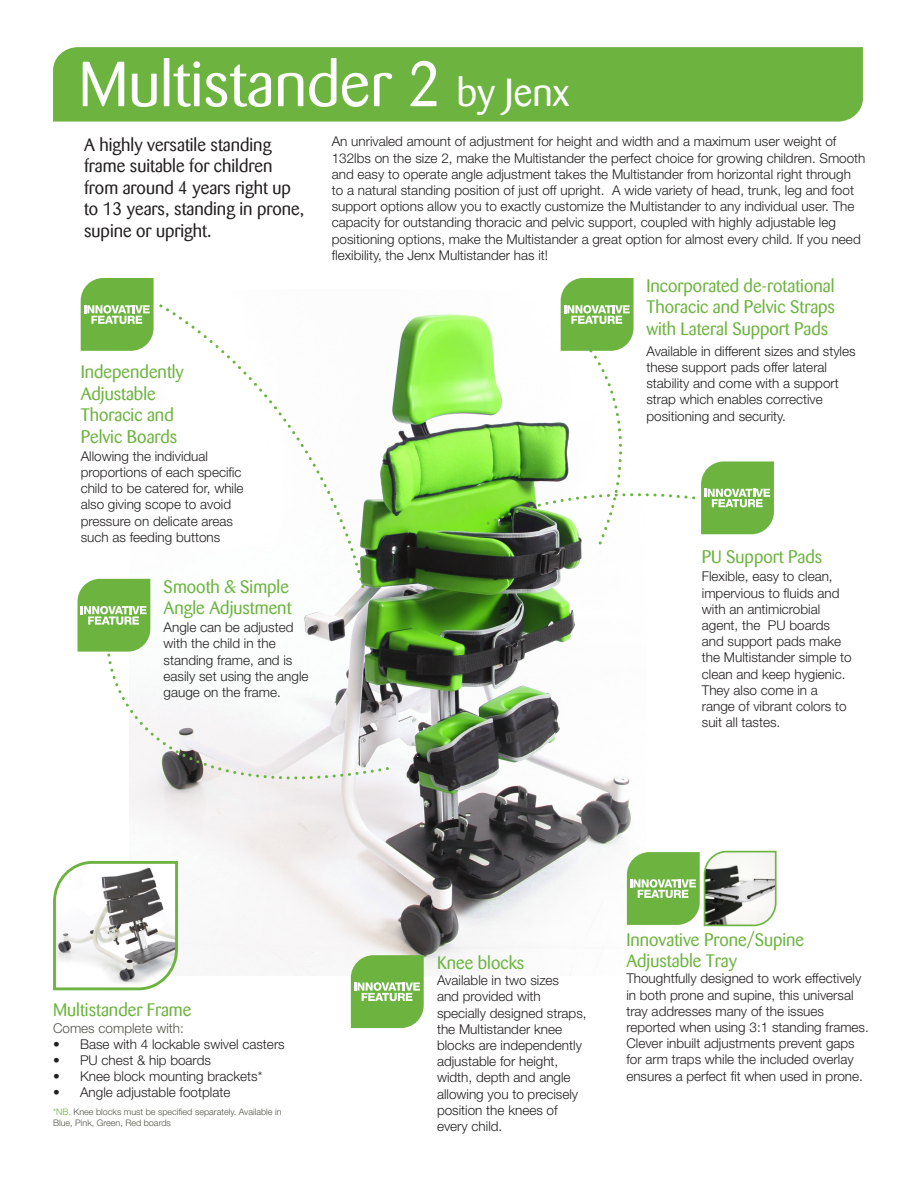
<style>
.page{position:relative;width:918px;height:1188px;background:#fff}
.page>*{position:absolute;margin:0;border:0;box-sizing:border-box;transform-origin:0 0}
.t1{font:63px "Barmeno";color:#fff}
.t2{font:18px/21.6px "Barmeno";color:#6cb43f}
.t3{font:18px/21.6px "Barmeno";color:#231f20}
.t4{font:300 13.5px/16.2px "Helvetica Neue LT Std";color:#231f20}
.t5{font:300 13.5px "Helvetica Neue LT Std";color:#535249}
.t6{font:300 9px/10.5px "Helvetica Neue LT Std";color:#535249}
.s1{font-size:39px}
.s2{color:#6cb43f}
</style>
<div class="page">
<img style="left:129px;top:289px;width:502px;height:686px">
<div style="left:53px;top:47px;width:809px;height:75px;background:#6cb43f"></div>
<svg style="left:77px;top:579px;width:73px;height:72px;background:#82bf5c"></svg>
<svg style="left:351px;top:955px;width:72px;height:73px;background:#82bf5c"></svg>
<svg style="left:81px;top:278px;width:72px;height:73px;background:#82bf5c"></svg>
<svg style="left:626px;top:850px;width:151px;height:77px"></svg>
<svg style="left:158px;top:303px;width:208px;height:287px"></svg>
<svg style="left:107px;top:652px;width:284px;height:166px"></svg>
<svg style="left:484px;top:278px;width:289px;height:269px"></svg>
<svg style="left:53px;top:859px;width:126px;height:132px"></svg>
<p class="t1" style="left:79px;top:48px;width:492px">Multistander 2 <span class="s1">by Jenx</span></p>
<p class="t3" style="left:84px;top:134px;width:222px">A highly versatile standing frame suitable for children from around 4 years right up to 13 years, standing in prone, supine or upright.</p>
<p class="t4" style="left:331px;top:133px;width:535px">An unrivaled amount of adjustment for height and width and a maximum user weight of 132lbs on the size 2, make the Multistander the perfect choice for growing children. Smooth and easy to operate angle adjustment takes the Multistander from horizontal right through to a natural standing position of just off upright. A wide variety of head, trunk, leg and foot support options allow you to exactly customize the Multistander to any individual user. The capacity for outstanding thoracic and pelvic support, coupled with highly adjustable leg positioning options, make the Multistander a great option for almost every child. If you need flexibility, the Jenx Multistander has it!</p>
<p class="t2" style="left:646px;top:275px;width:190px;text-align:justify">Incorporated de-rotational Thoracic and Pelvic Straps with Lateral Support Pads</p>
<p class="t4" style="left:646px;top:342px;width:211px">Available in different sizes and styles these support pads offer lateral stability and come with a support strap which enables corrective positioning and security.</p>
<p class="t2" style="left:81px;top:361px;width:105px">Independently<br>Adjustable</p>
<p class="t2" style="left:81px;top:404px;width:94px">Thoracic and</p>
<p class="t2" style="left:81px;top:426px;width:98px">Pelvic Boards</p>
<p class="t4" style="left:81px;top:448px;width:164px">Allowing the individual proportions of each specific child to be catered for, while also giving scope to avoid pressure on delicate areas such as feeding buttons</p>
<p class="t2" style="left:164px;top:576px;width:129px">Smooth &amp; Simple<br>Angle Adjustment</p>
<p class="t4" style="left:164px;top:619px;width:146px">Angle can be adjusted with the child in the standing frame, and is easily set using the angle gauge on the frame.</p>
<p class="t2" style="left:53px;top:999px;width:140px">Multistander Frame</p>
<p class="t5" style="left:53px;top:1019px;width:132px">Comes complete with:</p>
<p class="t4" style="left:53px;top:1035px;width:233px">• Base with 4 lockable swivel casters</p>
<p class="t4" style="left:53px;top:1051px;width:159px">• PU chest &amp; hip boards</p>
<p class="t4" style="left:53px;top:1068px;width:211px">• Knee block mounting brackets*</p>
<p class="t4" style="left:53px;top:1084px;width:179px">• Angle adjustable footplate</p>
<p class="t6" style="left:53px;top:1106px;width:230px"><span class="s2">*NB.</span> Knee blocks must be specified separately. Available in<br>Blue, Pink, Green, Red boards</p>
<p class="t2" style="left:701px;top:546px;width:122px">PU Support Pads</p>
<p class="t4" style="left:701px;top:568px;width:151px">Flexible, easy to clean, impervious to fluids and with an antimicrobial agent, the PU boards and support pads make the Multistander simple to clean and keep hygienic.<br>They also come in a range of vibrant colors to suit all tastes.</p>
<p class="t2" style="left:437px;top:952px;width:89px">Knee blocks</p>
<p class="t4" style="left:437px;top:972px;width:151px">Available in two sizes<br>and provided with specially designed straps, the Multistander knee blocks are independently adjustable for height, width, depth and angle allowing you to precisely position the knees of every child.</p>
<p class="t2" style="left:626px;top:928px;width:179px">Innovative Prone/Supine<br>Adjustable Tray</p>
<p class="t4" style="left:626px;top:970px;width:244px">Thoughtfully designed to work effectively in both prone and supine, this universal tray addresses many of the issues reported when using 3:1 standing frames.<br>Clever inbuilt adjustments prevent gaps for arm traps while the included overlay ensures a perfect fit when used in prone.</p>
</div>
